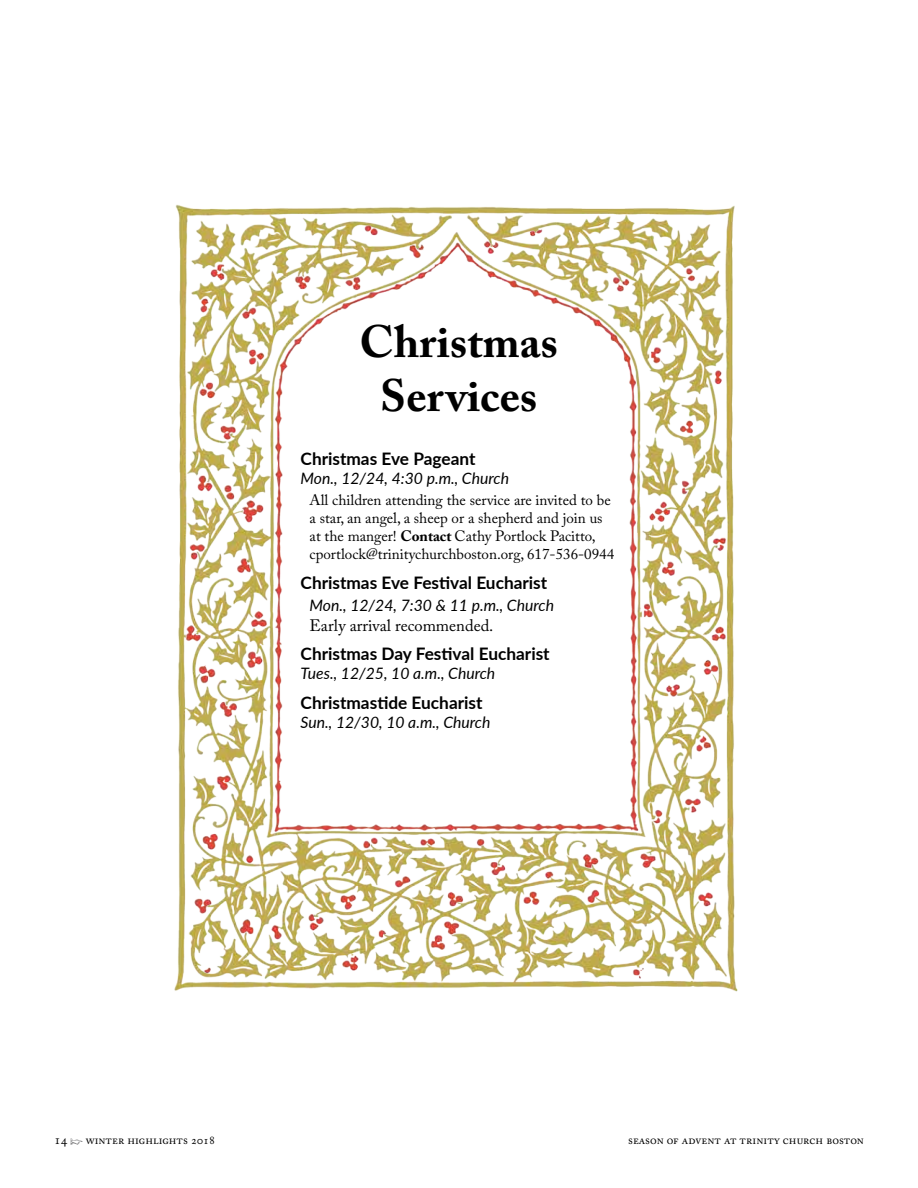
<style>
.page{position:relative;width:918px;height:1188px;background:#fff}
.page>*{position:absolute;margin:0;border:0;box-sizing:border-box;transform-origin:0 0}
.t1{font:700 45px/54px "Adobe Caslon Pro";color:#000;text-align:center}
.t2{font:700 17.25px "Lato";color:#000}
.t3{font:16.5px "Adobe Caslon Pro";color:#000}
.t4{font:italic 15.75px "Lato";color:#000}
.t5{font:15px/18px "Adobe Caslon Pro";color:#000}
.t6{font:12px "Adobe Caslon Pro";color:#000}
.s1{font-weight:700}
.s2{font-size:13.5px}
.s3{font-weight:600;color:#4d4d4f}
</style>
<div class="page">
<img style="left:174px;top:204px;width:564px;height:788px">
<h1 class="t1" style="left:360px;top:315px;width:200px">Christmas<br>Services</h1>
<p class="t2" style="left:301px;top:446px;width:176px">Christmas Eve Pageant</p>
<p class="t4" style="left:301px;top:467px;width:210px">Mon., 12/24, 4:30 p.m., Church</p>
<p class="t5" style="left:310px;top:491px;width:306px">All children attending the service are invited to be a star, an angel, a sheep or a shepherd and join us at the manger! <span class="s1">Contact</span> Cathy Portlock Pacitto, cportlock@trinitychurchboston.org, 617-536-0944</p>
<p class="t2" style="left:301px;top:570px;width:248px">Christmas Eve Festival Eucharist</p>
<p class="t4" style="left:310px;top:594px;width:246px">Mon., 12/24, 7:30 &amp; 11 p.m., Church</p>
<p class="t3" style="left:310px;top:615px;width:185px">Early arrival recommended.</p>
<p class="t2" style="left:301px;top:641px;width:251px">Christmas Day Festival Eucharist</p>
<p class="t4" style="left:301px;top:662px;width:196px">Tues., 12/25, 10 a.m., Church</p>
<p class="t2" style="left:301px;top:690px;width:183px">Christmastide Eucharist</p>
<p class="t4" style="left:301px;top:711px;width:191px">Sun., 12/30, 10 a.m., Church</p>
<p class="t6" style="left:54px;top:1133px;width:163px"><span class="s2">14</span> <span class="s3">p</span> Winter highlights 2018</p>
<p class="t6" style="left:628px;top:1133px;width:237px">season of ADvent at Trinity Church Boston</p>
</div>
